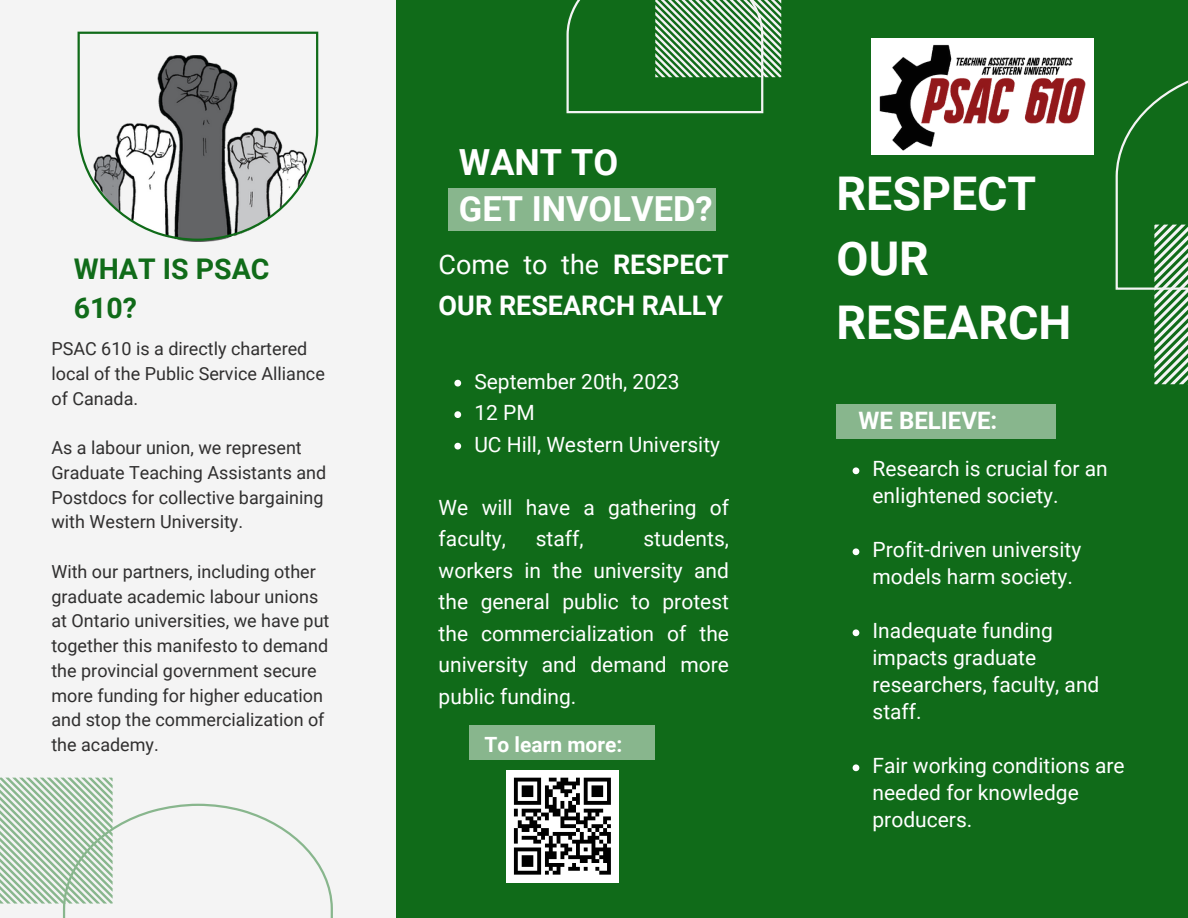
<style>
.page{position:relative;width:1188px;height:918px;background:#106b19}
.page>*{position:absolute;margin:0;border:0;box-sizing:border-box;transform-origin:0 0}
.t1{font:700 46.5px/64.2px "Roboto";color:#fff}
.t2{font:700 36px "Roboto";color:#fff}
.t3{font:700 34.5px "Roboto";color:#fff}
.t4{font:700 28.5px/39.3px "Roboto";color:#106b19}
.t5{font:700 27px/40.5px "Roboto";color:#fff}
.t6{font:700 24px "Roboto";color:#fff}
.t7{font:21px/27px "Roboto";color:#fff}
.t8{font:700 21px "Roboto";color:#fff}
.t9{font:18px/24.8px "Roboto";color:#302f2f}
.s1{font-weight:400}
</style>
<div class="page">
<div style="left:837px;top:404px;width:219px;height:35px;background:#88b68d"></div>
<svg style="left:1116px;top:80px;width:72px;height:304px"></svg>
<div style="left:0;top:0;width:396px;height:918px;background:#f4f4f4"></div>
<svg style="left:0;top:778px;width:333px;height:140px"></svg>
<svg style="left:78px;top:32px;width:240px;height:209px"></svg>
<div style="left:470px;top:725px;width:185px;height:35px;background:#88b68d"></div>
<div style="left:448px;top:188px;width:268px;height:43px;background:#88b68d"></div>
<svg style="left:567px;top:0;width:214px;height:113px"></svg>
<img style="left:871px;top:38px;width:223px;height:117px">
<svg style="left:454px;top:380px;width:7px;height:7px"></svg>
<svg style="left:454px;top:411px;width:7px;height:7px"></svg>
<svg style="left:454px;top:443px;width:7px;height:7px"></svg>
<svg style="left:853px;top:467px;width:6px;height:7px"></svg>
<svg style="left:853px;top:548px;width:6px;height:7px"></svg>
<svg style="left:853px;top:629px;width:6px;height:7px"></svg>
<svg style="left:853px;top:764px;width:6px;height:7px"></svg>
<div style="left:506px;top:770px;width:113px;height:112px;background:#fff"></div>
<svg style="left:514px;top:778px;width:97px;height:97px"></svg>
<svg style="left:599px;top:871px;width:12px;height:4px"></svg>
<p class="t4" style="left:74px;top:249px;width:197px">WHAT IS PSAC<br>610?</p>
<p class="t9" style="left:51px;top:337px;width:275px">PSAC 610 is a directly chartered local of the Public Service Alliance of Canada.</p>
<p class="t9" style="left:51px;top:436px;width:276px">As a labour union, we represent<br>Graduate Teaching Assistants and<br>Postdocs for collective bargaining with Western University.</p>
<p class="t9" style="left:51px;top:559px;width:280px">With our partners, including other graduate academic labour unions at Ontario universities, we have put together this manifesto to demand the provincial government secure more funding for higher education and stop the commercialization of the academy.</p>
<p class="t2" style="left:459px;top:142px;width:161px">WANT TO</p>
<p class="t3" style="left:459px;top:189px;width:255px">GET INVOLVED?</p>
<p class="t5" style="left:439px;top:245px;width:292px"><span class="s1">Come to the</span> RESPECT<br>OUR RESEARCH RALLY</p>
<p class="t7" style="left:474px;top:368px;width:207px">September 20th, 2023</p>
<p class="t7" style="left:474px;top:400px;width:62px">12 PM</p>
<p class="t7" style="left:474px;top:431px;width:247px">UC Hill, Western University</p>
<p class="t7" style="left:439px;top:492px;width:292px;line-height:31.5px">We will have a gathering of faculty,</p>
<p class="t7" style="left:536px;top:526px;width:49px">staff,</p>
<p class="t7" style="left:439px;top:523px;width:292px;line-height:31.5px;text-align:justify;text-indent:205px">students, workers in the university and the general public to protest the commercialization of the university and demand more public funding.</p>
<p class="t8" style="left:485px;top:733px;width:139px">To learn more:</p>
<p class="t1" style="left:837px;top:162px;width:236px">RESPECT<br>OUR<br>RESEARCH</p>
<p class="t6" style="left:859px;top:406px;width:140px">WE BELIEVE:</p>
<p class="t7" style="left:873px;top:456px;width:237px">Research is crucial for an enlightened society.</p>
<p class="t7" style="left:873px;top:537px;width:210px">Profit-driven university models harm society.</p>
<p class="t7" style="left:873px;top:618px;width:228px">Inadequate funding impacts graduate researchers, faculty, and staff.</p>
<p class="t7" style="left:873px;top:753px;width:254px">Fair working conditions are needed for knowledge producers.</p>
</div>
